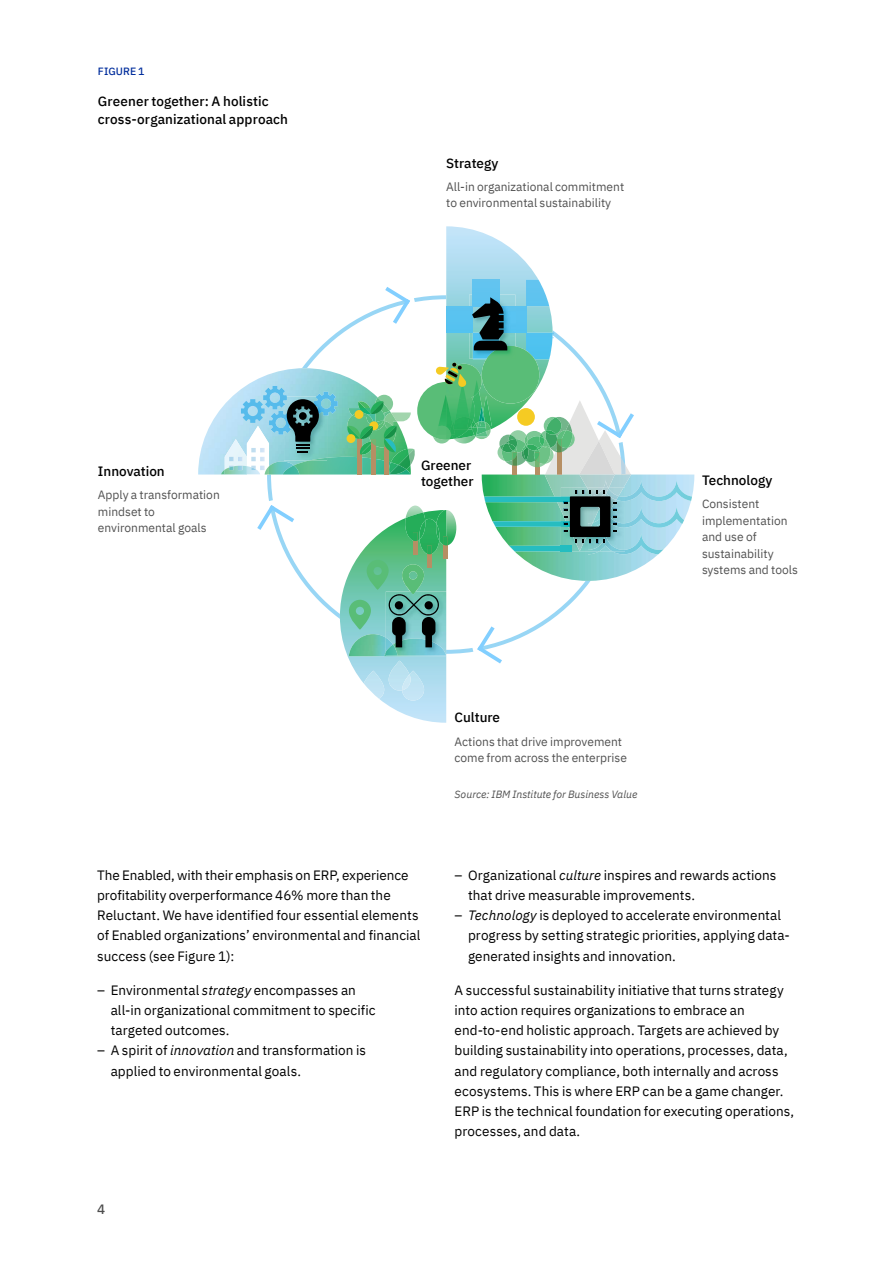
<style>
.page{position:relative;width:893px;height:1263px;background:#fff}
.page>*{position:absolute;margin:0;border:0;box-sizing:border-box;transform-origin:0 0}
.t1{font:13.5px/20.2px "IBM Plex Sans";letter-spacing:.005em;color:#000}
.t2{font:500 13.5px/18px "IBM Plex Sans";color:#000}
.t3{font:12px/16.5px "IBM Plex Sans";color:#525252}
.t4{font:italic 10.5px "IBM Plex Sans";color:#525252}
.t5{font:500 10.5px "IBM Plex Sans";letter-spacing:.01em;color:#002d9c}
.s1{font-style:italic}
</style>
<div class="page">
<svg style="left:198px;top:226px;width:496px;height:496px"></svg>
<p class="t5" style="left:98px;top:63px;width:48px">FIGURE 1</p>
<p class="t2" style="left:98px;top:91px;width:192px">Greener together: A holistic cross-organizational approach</p>
<p class="t2" style="left:98px;top:461px;width:68px">Innovation</p>
<p class="t3" style="left:98px;top:486px;width:123px">Apply a transformation mindset to environmental goals</p>
<p class="t2" style="left:446px;top:153px;width:54px">Strategy</p>
<p class="t3" style="left:446px;top:177px;width:179px">All-in organizational commitment to environmental sustainability</p>
<p class="t2" style="left:421px;top:456px;width:54px;line-height:16.5px">Greener together</p>
<p class="t2" style="left:455px;top:707px;width:47px">Culture</p>
<p class="t3" style="left:455px;top:732px;width:174px">Actions that drive improvement come from across the enterprise</p>
<p class="t4" style="left:455px;top:786px;width:184px">Source: IBM Institute for Business Value</p>
<p class="t2" style="left:702px;top:470px;width:72px">Technology</p>
<p class="t3" style="left:702px;top:494px;width:97px">Consistent implementation and use of sustainability systems and tools</p>
<p class="t1" style="left:97px;top:863px;width:325px">The Enabled, with their emphasis on ERP, experience profitability overperformance 46% more than the Reluctant. We have identified four essential elements of Enabled organizations’ environmental and financial success (see Figure 1):</p>
<p class="t1" style="left:111px;top:978px;width:266px;text-indent:-14px">– Environmental <span class="s1">strategy</span> encompasses an all-in organizational commitment to specific targeted outcomes.</p>
<p class="t1" style="left:111px;top:1039px;width:257px;text-indent:-14px">– A spirit of <span class="s1">innovation</span> and transformation is applied to environmental goals.</p>
<p class="t2" style="left:97px;top:1199px;width:10px">4</p>
<p class="t1" style="left:468px;top:863px;width:310px;text-indent:-14px">– Organizational <span class="s1">culture</span> inspires and rewards actions that drive measurable improvements.</p>
<p class="t1" style="left:468px;top:904px;width:323px;text-indent:-14px">– <span class="s1">Technology</span> is deployed to accelerate environmental progress by setting strategic priorities, applying data&shy;generated insights and innovation.</p>
<p class="t1" style="left:455px;top:978px;width:341px">A successful sustainability initiative that turns strategy into action requires organizations to embrace an end-to-end holistic approach. Targets are achieved by building sustainability into operations, processes, data, and regulatory compliance, both internally and across ecosystems. This is where ERP can be a game changer.<br>ERP is the technical foundation for executing operations, processes, and data.</p>
</div>
